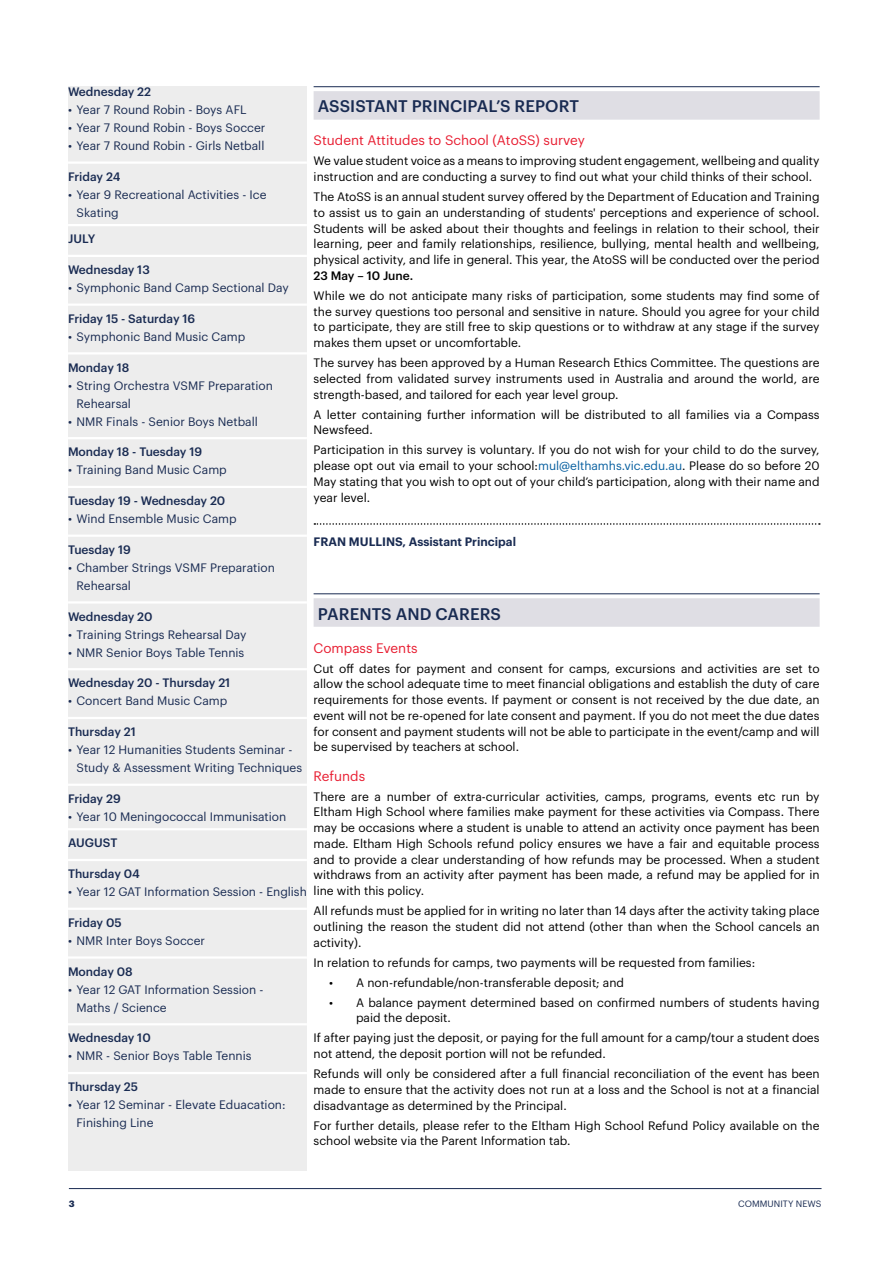
<style>
.page{position:relative;width:893px;height:1263px;background:#fff}
.page>*{position:absolute;margin:0;border:0;box-sizing:border-box;transform-origin:0 0}
.t1{font:500 16.5px "Graphik";letter-spacing:.005em;color:#192b52}
.t2{font:13.5px "Graphik";color:#e81d31}
.t3{font:12px/15.8px "Graphik";color:#000;text-align:justify}
.t4{font:12px/18px "Graphik";color:#192b52}
.t5{font:500 12px "Graphik";color:#192b52}
.t6{font:600 12px "Graphik";color:#192b52}
.t7{font:500 12px "Graphik";color:#000}
.t8{font:9px "Graphik";letter-spacing:.005em;color:#192b52}
.t9{font:700 9px "Graphik";color:#192b52}
.s1{color:#0860a0}
</style>
<div class="page">
<hr style="left:69px;top:1188px;width:752px;height:1px;background:#192b52">
<div style="left:68px;top:86px;width:239px;height:1084px;background:#ededed"></div>
<hr style="left:68px;top:161px;width:239px;height:3px;background:#fff">
<hr style="left:68px;top:224px;width:239px;height:2px;background:#fff">
<hr style="left:68px;top:255px;width:239px;height:2px;background:#fff">
<hr style="left:68px;top:303px;width:239px;height:3px;background:#fff">
<hr style="left:68px;top:352px;width:239px;height:2px;background:#fff">
<hr style="left:68px;top:437px;width:239px;height:2px;background:#fff">
<hr style="left:68px;top:486px;width:239px;height:2px;background:#fff">
<hr style="left:68px;top:534px;width:239px;height:3px;background:#fff">
<hr style="left:68px;top:601px;width:239px;height:2px;background:#fff">
<hr style="left:68px;top:668px;width:239px;height:2px;background:#fff">
<hr style="left:68px;top:717px;width:239px;height:2px;background:#fff">
<hr style="left:68px;top:784px;width:239px;height:2px;background:#fff">
<hr style="left:68px;top:828px;width:239px;height:2px;background:#fff">
<hr style="left:68px;top:859px;width:239px;height:2px;background:#fff">
<hr style="left:68px;top:908px;width:239px;height:2px;background:#fff">
<hr style="left:68px;top:956px;width:239px;height:3px;background:#fff">
<hr style="left:68px;top:1023px;width:239px;height:2px;background:#fff">
<hr style="left:68px;top:1072px;width:239px;height:2px;background:#fff">
<hr style="left:314px;top:86px;width:506px;height:1px;background:#192b52">
<div style="left:314px;top:91px;width:506px;height:29px;background:#dfdee4"></div>
<svg style="left:314px;top:523px;width:506px;height:2px"></svg>
<hr style="left:314px;top:593px;width:506px;height:1px;background:#192b52">
<div style="left:314px;top:598px;width:506px;height:29px;background:#dfdee4"></div>
<p class="t5" style="left:68px;top:82px;width:85px">Wednesday 22</p>
<p class="t4" style="left:68px;top:100px;width:180px">• Year 7 Round Robin - Boys AFL</p>
<p class="t4" style="left:68px;top:118px;width:199px">• Year 7 Round Robin - Boys Soccer</p>
<p class="t4" style="left:68px;top:136px;width:198px">• Year 7 Round Robin - Girls Netball</p>
<p class="t5" style="left:68px;top:167px;width:54px">Friday 24</p>
<p class="t4" style="left:77px;top:184px;width:192px;text-indent:-9px">• Year 9 Recreational Activities - Ice<br>Skating</p>
<p class="t5" style="left:68px;top:230px;width:29px">JULY</p>
<p class="t5" style="left:68px;top:260px;width:83px">Wednesday 13</p>
<p class="t4" style="left:68px;top:278px;width:222px">• Symphonic Band Camp Sectional Day</p>
<p class="t5" style="left:68px;top:309px;width:129px">Friday 15 - Saturday 16</p>
<p class="t4" style="left:68px;top:326px;width:179px">• Symphonic Band Music Camp</p>
<p class="t5" style="left:68px;top:358px;width:63px">Monday 18</p>
<p class="t4" style="left:77px;top:375px;width:198px;text-indent:-9px">• String Orchestra VSMF Preparation<br>Rehearsal</p>
<p class="t4" style="left:68px;top:411px;width:191px">• NMR Finals - Senior Boys Netball</p>
<p class="t5" style="left:68px;top:443px;width:136px">Monday 18 - Tuesday 19</p>
<p class="t4" style="left:68px;top:460px;width:160px">• Training Band Music Camp</p>
<p class="t5" style="left:68px;top:492px;width:159px">Tuesday 19 - Wednesday 20</p>
<p class="t4" style="left:68px;top:509px;width:170px">• Wind Ensemble Music Camp</p>
<p class="t5" style="left:68px;top:540px;width:64px">Tuesday 19</p>
<p class="t4" style="left:77px;top:557px;width:200px;text-indent:-9px">• Chamber Strings VSMF Preparation<br>Rehearsal</p>
<p class="t5" style="left:68px;top:607px;width:86px">Wednesday 20</p>
<p class="t4" style="left:68px;top:624px;width:180px">• Training Strings Rehearsal Day</p>
<p class="t4" style="left:68px;top:642px;width:178px">• NMR Senior Boys Table Tennis</p>
<p class="t5" style="left:68px;top:674px;width:164px">Wednesday 20 - Thursday 21</p>
<p class="t4" style="left:68px;top:691px;width:161px">• Concert Band Music Camp</p>
<p class="t5" style="left:68px;top:723px;width:69px">Thursday 21</p>
<p class="t4" style="left:77px;top:740px;width:227px;text-indent:-9px">• Year 12 Humanities Students Seminar -<br>Study &amp; Assessment Writing Techniques</p>
<p class="t5" style="left:68px;top:789px;width:54px">Friday 29</p>
<p class="t4" style="left:68px;top:806px;width:220px">• Year 10 Meningococcal Immunisation</p>
<p class="t5" style="left:68px;top:834px;width:51px">AUGUST</p>
<p class="t5" style="left:68px;top:865px;width:73px">Thursday 04</p>
<p class="t4" style="left:68px;top:882px;width:240px">• Year 12 GAT Information Session - English</p>
<p class="t5" style="left:68px;top:913px;width:55px">Friday 05</p>
<p class="t4" style="left:68px;top:930px;width:139px">• NMR Inter Boys Soccer</p>
<p class="t5" style="left:68px;top:962px;width:66px">Monday 08</p>
<p class="t4" style="left:77px;top:979px;width:188px;text-indent:-9px">• Year 12 GAT Information Session -<br>Maths / Science</p>
<p class="t5" style="left:68px;top:1029px;width:84px">Wednesday 10</p>
<p class="t4" style="left:68px;top:1046px;width:185px">• NMR - Senior Boys Table Tennis</p>
<p class="t5" style="left:68px;top:1078px;width:71px">Thursday 25</p>
<p class="t4" style="left:77px;top:1095px;width:211px;text-indent:-9px">• Year 12 Seminar - Elevate Eduacation:<br>Finishing Line</p>
<h1 class="t1" style="left:318px;top:94px;width:263px">ASSISTANT PRINCIPAL’S REPORT</h1>
<p class="t2" style="left:314px;top:130px;width:273px">Student Attitudes to School (AtoSS) survey</p>
<p class="t3" style="left:314px;top:152px;width:507px">We value student voice as a means to improving student engagement, wellbeing and quality instruction and are conducting a survey to find out what your child thinks of their school.</p>
<p class="t3" style="left:314px;top:188px;width:508px">The AtoSS is an annual student survey offered by the Department of Education and Training to assist us to gain an understanding of students' perceptions and experience of school.<br>Students will be asked about their thoughts and feelings in relation to their school, their learning, peer and family relationships, resilience, bullying, mental health and wellbeing, physical activity, and life in general. This year, the AtoSS will be conducted over the period</p>
<p class="t7" style="left:314px;top:266px;width:101px">23 May – 10 June.</p>
<p class="t3" style="left:314px;top:287px;width:508px">While we do not anticipate many risks of participation, some students may find some of the survey questions too personal and sensitive in nature. Should you agree for your child to participate, they are still free to skip questions or to withdraw at any stage if the survey makes them upset or uncomfortable.</p>
<p class="t3" style="left:314px;top:354px;width:507px">The survey has been approved by a Human Research Ethics Committee. The questions are selected from validated survey instruments used in Australia and around the world, are strength-based, and tailored for each year level group.</p>
<p class="t3" style="left:314px;top:405px;width:507px">A letter containing further information will be distributed to all families via a Compass<br>Newsfeed.</p>
<p class="t3" style="left:314px;top:441px;width:508px">Participation in this survey is voluntary. If you do not wish for your child to do the survey, please opt out via email to your school:<span class="s1">mul@elthamhs.vic.edu.au</span>. Please do so before 20<br>May stating that you wish to opt out of your child’s participation, along with their name and year level.</p>
<p class="t6" style="left:314px;top:532px;width:204px">FRAN MULLINS, Assistant Principal</p>
<h1 class="t1" style="left:318px;top:601px;width:185px">PARENTS AND CARERS</h1>
<p class="t2" style="left:314px;top:637px;width:106px">Compass Events</p>
<p class="t3" style="left:314px;top:659px;width:508px">Cut off dates for payment and consent for camps, excursions and activities are set to allow the school adequate time to meet financial obligations and establish the duty of care requirements for those events. If payment or consent is not received by the due date, an event will not be re-opened for late consent and payment. If you do not meet the due dates for consent and payment students will not be able to participate in the event/camp and will be supervised by teachers at school.</p>
<p class="t2" style="left:314px;top:765px;width:53px">Refunds</p>
<p class="t3" style="left:314px;top:787px;width:508px">There are a number of extra-curricular activities, camps, programs, events etc run by Eltham High School where families make payment for these activities via Compass. There may be occasions where a student is unable to attend an activity once payment has been made. Eltham High Schools refund policy ensures we have a fair and equitable process and to provide a clear understanding of how refunds may be processed. When a student withdraws from an activity after payment has been made, a refund may be applied for in line with this policy.</p>
<p class="t3" style="left:314px;top:902px;width:508px">All refunds must be applied for in writing no later than 14 days after the activity taking place outlining the reason the student did not attend (other than when the School cancels an activity).</p>
<p class="t3" style="left:314px;top:953px;width:443px">In relation to refunds for camps, two payments will be requested from families:</p>
<p class="t3" style="left:329px;top:973px;width:296px">• A non-refundable/non-transferable deposit; and</p>
<p class="t3" style="left:356px;top:993px;width:465px;text-indent:-27px">• A balance payment determined based on confirmed numbers of students having paid the deposit.</p>
<p class="t3" style="left:314px;top:1029px;width:507px">If after paying just the deposit, or paying for the full amount for a camp/tour a student does not attend, the deposit portion will not be refunded.</p>
<p class="t3" style="left:314px;top:1065px;width:508px">Refunds will only be considered after a full financial reconciliation of the event has been made to ensure that the activity does not run at a loss and the School is not at a financial disadvantage as determined by the Principal.</p>
<p class="t3" style="left:314px;top:1116px;width:507px">For further details, please refer to the Eltham High School Refund Policy available on the school website via the Parent Information tab.</p>
<p class="t9" style="left:69px;top:1196px;width:7px">3</p>
<p class="t8" style="left:738px;top:1196px;width:85px">COMMUNITY NEWS</p>
</div>
